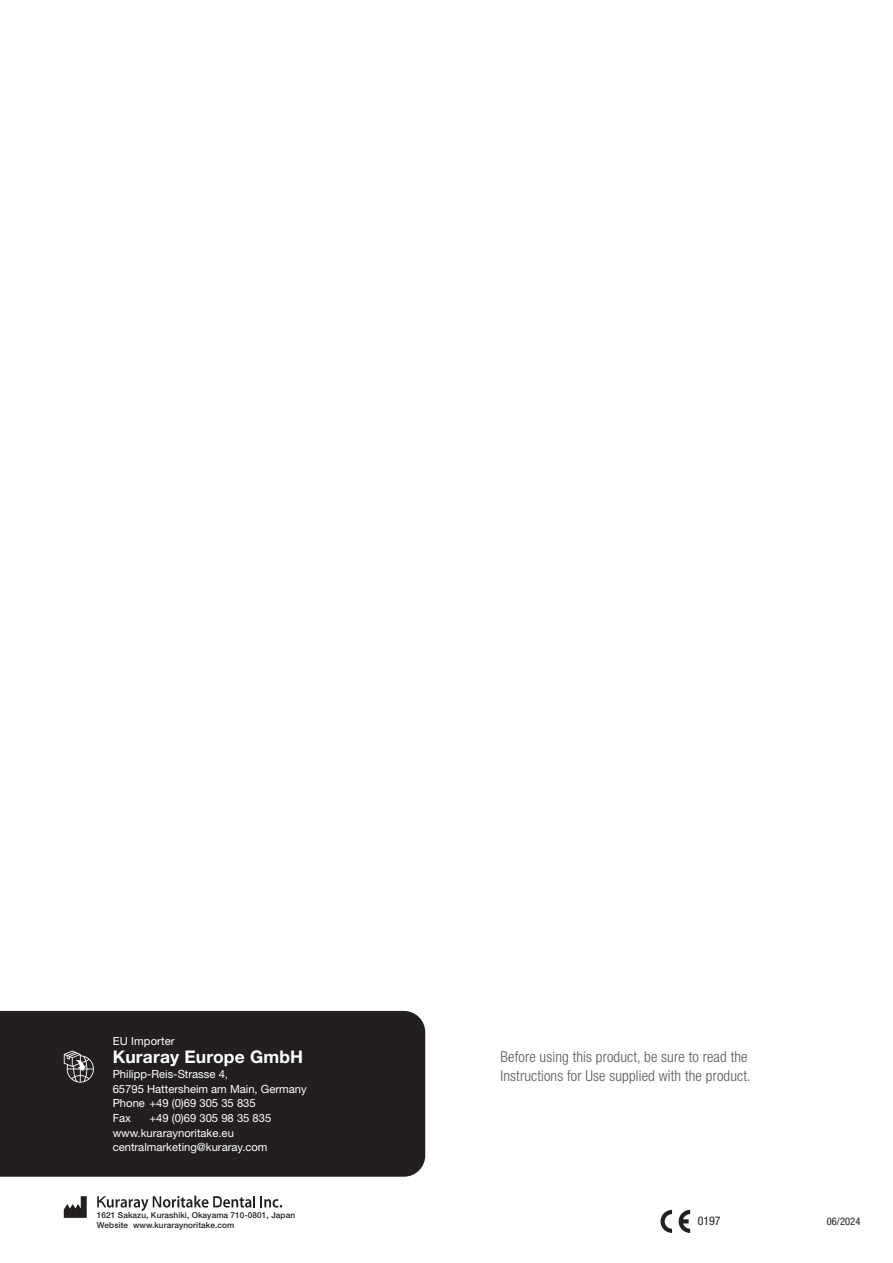
<style>
.page{position:relative;width:893px;height:1263px;background:#fff}
.page>*{position:absolute;margin:0;border:0;box-sizing:border-box;transform-origin:0 0}
.t1{font:700 17.4px "Helvetica Neue LT Std";letter-spacing:.01em;color:#fff}
.t2{font:300 condensed 15px/19.5px "Helvetica Neue LT Std";letter-spacing:.01em;color:#57585a}
.t3{font:condensed 12px "Helvetica Neue LT Std";color:#231f20}
.t4{font:11.25px/14.7px "Helvetica Neue LT Std";color:#fff}
.t5{font:condensed 10.5px "Helvetica Neue LT Std";letter-spacing:.01em;color:#231f20}
.t6{font:500 8.25px/10.5px "Helvetica Neue LT Std";letter-spacing:.01em;color:#231f20}
</style>
<div class="page">
<svg style="left:97px;top:1195px;width:185px;height:16px"></svg>
<svg style="left:64px;top:1196px;width:23px;height:22px"></svg>
<div style="left:0;top:1011px;width:425px;height:166px;background:#231f20"></div>
<svg style="left:64px;top:1051px;width:30px;height:31px"></svg>
<svg style="left:679px;top:1210px;width:11px;height:23px"></svg>
<svg style="left:660px;top:1210px;width:12px;height:23px"></svg>
<p class="t4" style="left:113px;top:1033px;width:63px">EU Importer</p>
<h1 class="t1" style="left:113px;top:1046px;width:192px">Kuraray Europe GmbH</h1>
<p class="t4" style="left:113px;top:1067px;width:196px">Philipp-Reis-Strasse 4,<br>65795 Hattersheim am Main, Germany<br>Phone +49 (0)69 305 35 835<br>Fax</p>
<p class="t4" style="left:113px;top:1110px;width:160px;text-indent:37px">+49 (0)69 305 98 35 835 www.kuraraynoritake.eu centralmarketing@kuraray.com</p>
<p class="t6" style="left:97px;top:1209px;width:200px">1621 Sakazu, Kurashiki, Okayama 710-0801, Japan<br>Website www.kuraraynoritake.com</p>
<h2 class="t2" style="left:500px;top:1046px;width:252px">Before using this product, be sure to read the<br>Instructions for Use supplied with the product.</h2>
<p class="t3" style="left:698px;top:1214px;width:25px">0197</p>
<p class="t5" style="left:827px;top:1215px;width:35px">06/2024</p>
</div>
